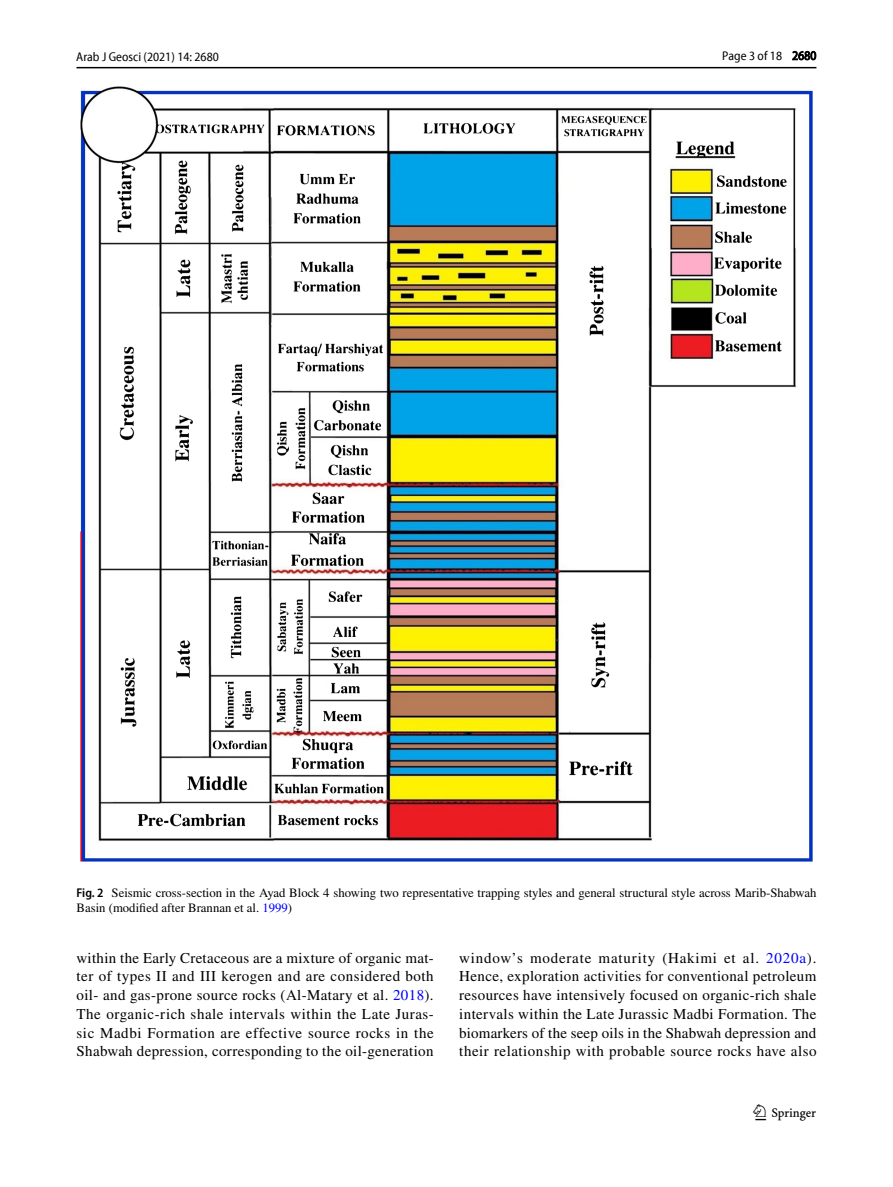
<style>
.page{position:relative;width:893px;height:1187px;background:#fff}
.page>*{position:absolute;margin:0;border:0;box-sizing:border-box;transform-origin:0 0}
.t1{font:22.5px "Springnew Regular 3";color:#000}
.t2{font:15px/18.8px "STIX";letter-spacing:.02em;color:#000;text-align:justify}
.t3{font:12.75px/15px "STIX";color:#000}
.t4{font:semi-condensed 12.75px "Myriad Pro Unic";color:#000}
.s1{font-family:"Myriad Pro";font-weight:600;font-stretch:semi-condensed}
.s2{color:#00f}
</style>
<div class="page">
<hr style="left:77px;top:67px;width:739px;height:1px;background:#000">
<img style="left:81px;top:87px;width:731px;height:774px">
<p class="t4" style="left:76px;top:52px;width:144px">Arab J Geosci (2021) 14: 2680</p>
<p class="t4" style="left:722px;top:51px;width:96px">Page 3 of 18 2680</p>
<p class="t3" style="left:77px;top:886px;width:741px"><span class="s1">Fig. 2</span> Seismic cross-section in the Ayad Block 4 showing two representative trapping styles and general structural style across Marib-Shabwah<br>Basin (modified after Brannan et al. <span class="s2">1999</span>)</p>
<p class="t2" style="left:77px;top:949px;width:359px">within the Early Cretaceous are a mixture of organic mat&shy;ter of types II and III kerogen and are considered both oil- and gas-prone source rocks (Al-Matary et al. <span class="s2">2018</span>).<br>The organic-rich shale intervals within the Late Juras&shy;sic Madbi Formation are effective source rocks in the Shabwah depression, corresponding to the oil-generation</p>
<p class="t2" style="left:459px;top:949px;width:359px">window’s moderate maturity (Hakimi et al. <span class="s2">2020a</span>).<br>Hence, exploration activities for conventional petroleum resources have intensively focused on organic-rich shale intervals within the Late Jurassic Madbi Formation. The biomarkers of the seep oils in the Shabwah depression and their relationship with probable source rocks have also</p>
<h1 class="t1" style="left:755px;top:1104px;width:62px">1 3</h1>
</div>
